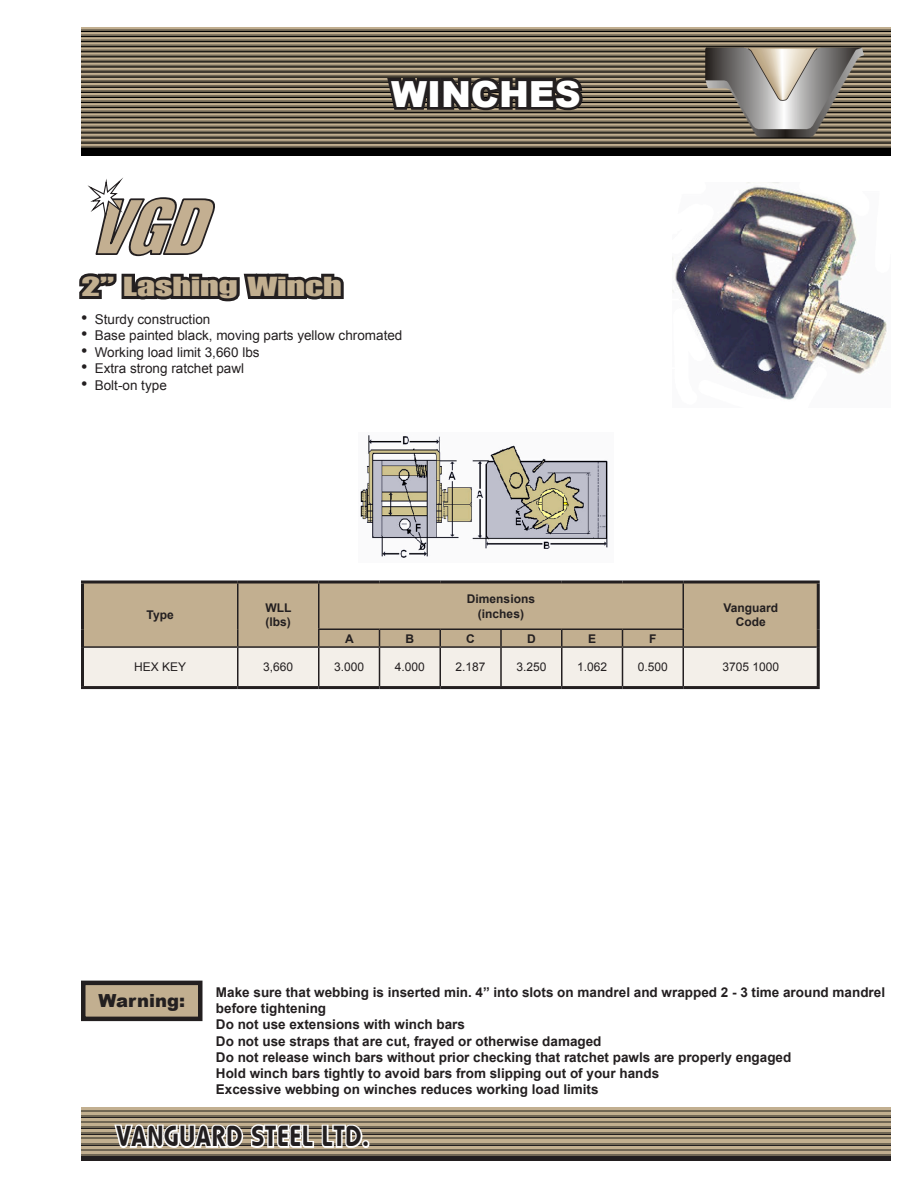
<style>
.page{position:relative;width:918px;height:1188px;background:#fff}
.page>*{position:absolute;margin:0;border:0;box-sizing:border-box;transform-origin:0 0}
.t1{font:italic 76.8px "Impact LT Std";color:#c3af91}
.t2{font:900 36px "Howard";color:#231f20;scale:.9 1}
.t3{font:900 36px "Arial";color:#fff}
.t4{font:27px "Impact LT Std";color:#c2af90;scale:1.5 1}
.t5{font:900 18px "Arial";color:#231f20}
.t6{font:700 13.5px/16.2px "Arial";color:#231f20}
.t7{font:13.5px "Arial";color:#231f20}
.t8{font:12px "Arial";color:#231f20}
.t9{font:700 12px/14.4px "Arial";color:#231f20}
.s1{font-size:18px}
</style>
<div class="page">
<svg style="left:84px;top:1111px;width:804px;height:47px;background:#6a5f51"></svg>
<div style="left:81px;top:1107px;width:810px;height:54px;border:2px solid #231f20"></div>
<hr style="left:81px;top:1107px;width:810px;height:4px;background:#c2af90">
<hr style="left:81px;top:1113px;width:810px;height:4px;background:#c2af90">
<hr style="left:81px;top:1118px;width:810px;height:4px;background:#c2af90">
<hr style="left:81px;top:1124px;width:810px;height:4px;background:#c2af90">
<div style="left:81px;top:1129px;width:810px;height:5px;background:#c2af90"></div>
<svg style="left:81px;top:1135px;width:810px;height:3px;background:#a7977c"></svg>
<hr style="left:81px;top:1141px;width:810px;height:4px;background:#c2af90">
<hr style="left:81px;top:1146px;width:810px;height:4px;background:#c2af90">
<hr style="left:81px;top:1152px;width:810px;height:4px;background:#c2af90">
<hr style="left:81px;top:1110px;width:810px;height:1px;background:#716755">
<hr style="left:81px;top:1115px;width:810px;height:2px;background:#716755">
<hr style="left:81px;top:1121px;width:810px;height:2px;background:#716755">
<hr style="left:81px;top:1126px;width:810px;height:2px;background:#716755">
<hr style="left:81px;top:1132px;width:810px;height:2px;background:#716755">
<hr style="left:81px;top:1138px;width:810px;height:1px;background:#716755">
<hr style="left:81px;top:1143px;width:810px;height:2px;background:#716755">
<hr style="left:81px;top:1149px;width:810px;height:1px;background:#716755">
<hr style="left:81px;top:1154px;width:810px;height:2px;background:#716755">
<svg style="left:112px;top:1117px;width:260px;height:35px"></svg>
<img style="left:81px;top:27px;width:810px;height:128px">
<svg style="left:384px;top:68px;width:203px;height:54px;background:#50483f"></svg>
<svg style="left:79px;top:273px;width:265px;height:29px"></svg>
<div style="left:83px;top:983px;width:117px;height:36px;background:#c2af90"></div>
<div style="left:81px;top:981px;width:121px;height:40px;border:4px solid #231f20"></div>
<div style="left:84px;top:584px;width:733px;height:45px;background:#c2af90"></div>
<hr style="left:318px;top:584px;width:2px;height:44px;background:#231f20">
<hr style="left:318px;top:628px;width:62px;height:2px;background:#231f20">
<hr style="left:380px;top:628px;width:60px;height:2px;background:#231f20">
<hr style="left:440px;top:628px;width:61px;height:2px;background:#231f20">
<hr style="left:501px;top:628px;width:61px;height:2px;background:#231f20">
<hr style="left:562px;top:628px;width:60px;height:2px;background:#231f20">
<hr style="left:622px;top:628px;width:62px;height:2px;background:#231f20">
<hr style="left:682px;top:584px;width:2px;height:44px;background:#231f20">
<hr style="left:237px;top:584px;width:1px;height:45px;background:#231f20">
<svg style="left:84px;top:629px;width:733px;height:57px;background:#dad1c4"></svg>
<hr style="left:237px;top:648px;width:1px;height:38px;background:#231f20">
<svg style="left:81px;top:580px;width:157px;height:4px"></svg>
<hr style="left:81px;top:584px;width:3px;height:45px;background:#231f20">
<svg style="left:238px;top:580px;width:81px;height:4px"></svg>
<hr style="left:81px;top:629px;width:3px;height:18px;background:#231f20">
<svg style="left:319px;top:580px;width:61px;height:4px"></svg>
<svg style="left:380px;top:580px;width:60px;height:4px"></svg>
<svg style="left:440px;top:580px;width:61px;height:4px"></svg>
<svg style="left:501px;top:580px;width:61px;height:4px"></svg>
<svg style="left:562px;top:580px;width:60px;height:4px"></svg>
<svg style="left:622px;top:580px;width:61px;height:4px"></svg>
<svg style="left:683px;top:580px;width:137px;height:4px"></svg>
<hr style="left:817px;top:584px;width:3px;height:45px;background:#231f20">
<hr style="left:817px;top:629px;width:3px;height:18px;background:#231f20">
<hr style="left:81px;top:647px;width:3px;height:39px;background:#231f20">
<hr style="left:817px;top:647px;width:3px;height:39px;background:#231f20">
<hr style="left:81px;top:686px;width:157px;height:3px;background:#231f20">
<hr style="left:238px;top:686px;width:81px;height:3px;background:#231f20">
<hr style="left:319px;top:686px;width:61px;height:3px;background:#231f20">
<hr style="left:380px;top:686px;width:60px;height:3px;background:#231f20">
<hr style="left:440px;top:686px;width:61px;height:3px;background:#231f20">
<hr style="left:501px;top:686px;width:61px;height:3px;background:#231f20">
<hr style="left:562px;top:686px;width:60px;height:3px;background:#231f20">
<hr style="left:622px;top:686px;width:61px;height:3px;background:#231f20">
<hr style="left:683px;top:686px;width:137px;height:3px;background:#231f20">
<svg style="left:87px;top:177px;width:128px;height:80px"></svg>
<img style="left:360px;top:435px;width:248px;height:123px">
<img style="left:672px;top:182px;width:215px;height:218px">
<p class="t1" style="left:89px;top:182px;width:144px">VGD</p>
<p class="t3" style="left:391px;top:68px;width:191px">WINCHES</p>
<p class="t4" style="left:81px;top:271px;width:175px">2” Lashing Winch</p>
<p class="t7" style="left:81px;top:310px;width:131px"><span class="s1">•</span> Sturdy construction</p>
<p class="t7" style="left:81px;top:327px;width:323px"><span class="s1">•</span> Base painted black, moving parts yellow chromated</p>
<p class="t7" style="left:81px;top:343px;width:180px"><span class="s1">•</span> Working load limit 3,660 lbs</p>
<p class="t7" style="left:81px;top:360px;width:165px"><span class="s1">•</span> Extra strong ratchet pawl</p>
<p class="t7" style="left:81px;top:376px;width:87px"><span class="s1">•</span> Bolt-on type</p>
<p class="t9" style="left:147px;top:608px;width:29px">Type</p>
<p class="t9" style="left:265px;top:601px;width:27px">WLL (lbs)</p>
<p class="t9" style="left:467px;top:592px;width:70px">Dimensions</p>
<p class="t9" style="left:478px;top:607px;width:48px">(inches)</p>
<p class="t9" style="left:723px;top:601px;width:56px;text-align:center">Vanguard<br>Code</p>
<p class="t9" style="left:345px;top:632px;width:10px">A</p>
<p class="t9" style="left:406px;top:632px;width:10px">B</p>
<p class="t9" style="left:466px;top:632px;width:10px">C</p>
<p class="t9" style="left:527px;top:632px;width:10px">D</p>
<p class="t9" style="left:588px;top:632px;width:10px">E</p>
<p class="t9" style="left:649px;top:632px;width:9px">F</p>
<p class="t8" style="left:134px;top:659px;width:54px">HEX KEY</p>
<p class="t8" style="left:263px;top:659px;width:32px">3,660</p>
<p class="t8" style="left:334px;top:659px;width:32px">3.000</p>
<p class="t8" style="left:395px;top:659px;width:32px">4.000</p>
<p class="t8" style="left:456px;top:659px;width:32px">2.187</p>
<p class="t8" style="left:516px;top:659px;width:32px">3.250</p>
<p class="t8" style="left:577px;top:659px;width:32px">1.062</p>
<p class="t8" style="left:638px;top:659px;width:32px">0.500</p>
<p class="t8" style="left:722px;top:659px;width:58px">3705 1000</p>
<p class="t5" style="left:98px;top:988px;width:88px">Warning:</p>
<p class="t6" style="left:216px;top:985px;width:671px">Make sure that webbing is inserted min. 4” into slots on mandrel and wrapped 2 - 3 time around mandrel before tightening</p>
<p class="t6" style="left:216px;top:1017px;width:251px">Do not use extensions with winch bars</p>
<p class="t6" style="left:216px;top:1033px;width:387px">Do not use straps that are cut, frayed or otherwise damaged</p>
<p class="t6" style="left:216px;top:1049px;width:577px">Do not release winch bars without prior checking that ratchet pawls are properly engaged</p>
<p class="t6" style="left:216px;top:1066px;width:445px">Hold winch bars tightly to avoid bars from slipping out of your hands</p>
<p class="t6" style="left:216px;top:1082px;width:384px">Excessive webbing on winches reduces working load limits</p>
<h2 class="t2" style="left:116px;top:1118px;width:283px">VANGUARD STEEL LTD.</h2>
</div>
